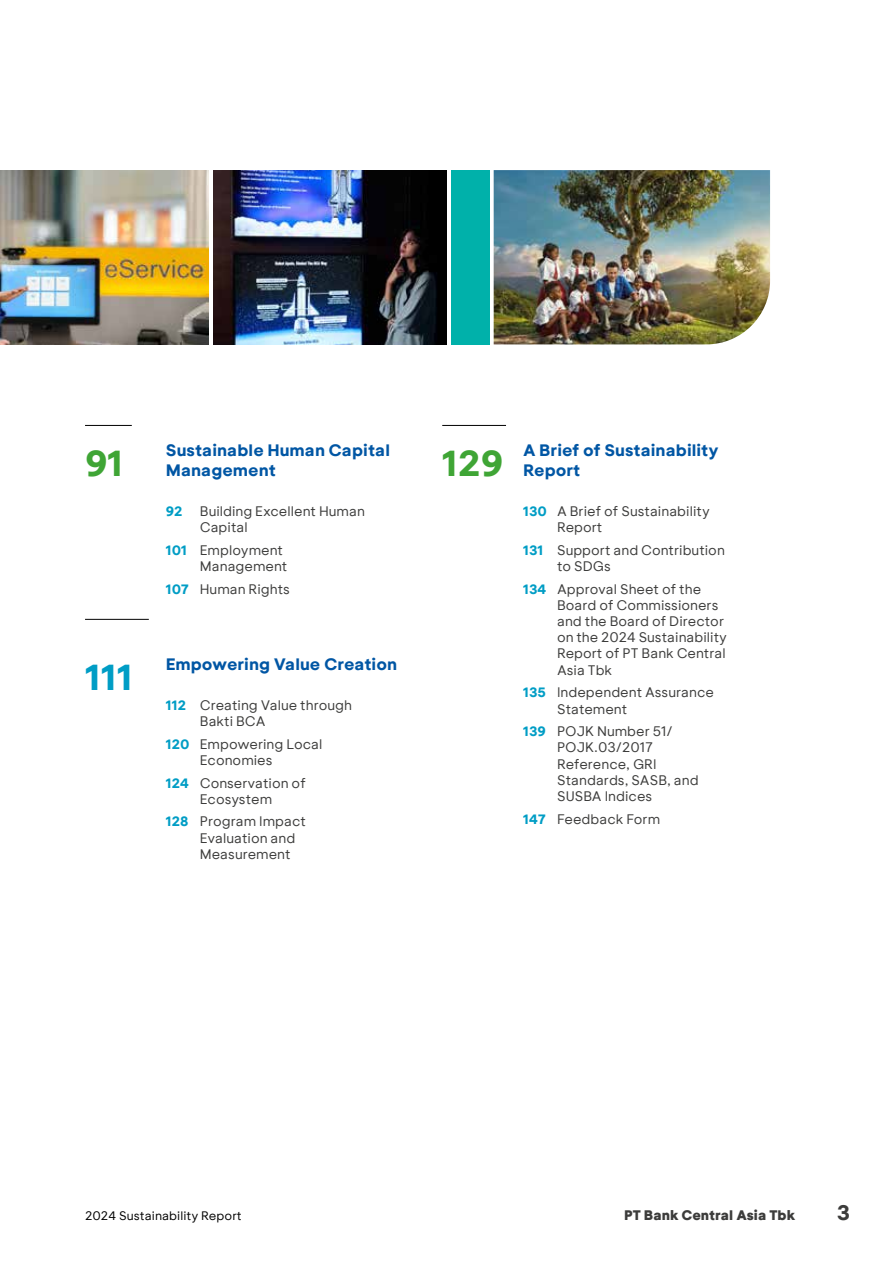
<style>
.page{position:relative;width:893px;height:1263px;background:#fff}
.page>*{position:absolute;margin:0;border:0;box-sizing:border-box;transform-origin:0 0}
.t1{font:700 36px "BCA Sans";color:#3fa535}
.t2{font:700 36px "BCA Sans";color:#009dc5}
.t3{font:700 21px "BCA Sans";color:#3c3c3b}
.t4{font:700 16.5px/19.8px "BCA Sans";color:#0056a4}
.t5{font:13.5px/16.2px "BCA Sans";color:#3c3c3b}
.t6{font:800 13.5px "BCA Sans";color:#3c3c3b}
.t7{font:700 13.5px "BCA Sans";color:#009dc5}
.t8{font:12px "BCA Sans";color:#000}
.s1{font-weight:700;color:#009dc5}
</style>
<div class="page">
<hr style="left:85px;top:425px;width:47px;height:1px;background:#000">
<hr style="left:85px;top:619px;width:64px;height:1px;background:#000">
<hr style="left:442px;top:425px;width:64px;height:1px;background:#000">
<img style="left:0;top:170px;width:209px;height:174px">
<img style="left:213px;top:170px;width:234px;height:174px">
<div style="left:451px;top:170px;width:38px;height:174px;background:#00b1aa"></div>
<img style="left:494px;top:170px;width:276px;height:174px">
<h1 class="t1" style="left:85px;top:440px;width:40px">91</h1>
<h1 class="t2" style="left:85px;top:654px;width:50px">111</h1>
<p class="t4" style="left:166px;top:440px;width:226px">Sustainable Human Capital<br>Management</p>
<p class="t7" style="left:166px;top:502px;width:18px">92</p>
<p class="t5" style="left:200px;top:503px;width:167px">Building Excellent Human<br>Capital</p>
<p class="t5" style="left:200px;top:541px;width:89px;text-indent:-34px"><span class="s1">101</span> Employment<br>Management</p>
<p class="t5" style="left:166px;top:580px;width:126px"><span class="s1">107</span> Human Rights</p>
<p class="t4" style="left:166px;top:654px;width:233px">Empowering Value Creation</p>
<p class="t5" style="left:200px;top:697px;width:154px;text-indent:-34px"><span class="s1">112</span> Creating Value through<br>Bakti BCA</p>
<p class="t5" style="left:200px;top:735px;width:124px;text-indent:-34px"><span class="s1">120</span> Empowering Local<br>Economies</p>
<p class="t5" style="left:166px;top:774px;width:141px;text-align:center"><span class="s1">124</span> Conservation of<br>Ecosystem</p>
<p class="t5" style="left:200px;top:813px;width:108px;text-indent:-34px"><span class="s1">128</span> Program Impact<br>Evaluation and<br>Measurement</p>
<h1 class="t1" style="left:442px;top:440px;width:63px">129</h1>
<p class="t4" style="left:523px;top:440px;width:197px">A Brief of Sustainability<br>Report</p>
<p class="t5" style="left:557px;top:503px;width:154px;text-indent:-34px"><span class="s1">130</span> A Brief of Sustainability<br>Report</p>
<p class="t5" style="left:557px;top:541px;width:169px;text-indent:-34px"><span class="s1">131</span> Support and Contribution to SDGs</p>
<p class="t5" style="left:557px;top:580px;width:172px;text-indent:-34px"><span class="s1">134</span> Approval Sheet of the<br>Board of Commissioners and the Board of Director on the 2024 Sustainability<br>Report of PT Bank Central<br>Asia Tbk</p>
<p class="t5" style="left:557px;top:684px;width:158px;text-indent:-34px"><span class="s1">135</span> Independent Assurance<br>Statement</p>
<p class="t5" style="left:557px;top:723px;width:143px;text-indent:-34px"><span class="s1">139</span> POJK Number 51/<br>POJK.03/2017<br>Reference, GRI<br>Standards, SASB, and<br>SUSBA Indices</p>
<p class="t5" style="left:523px;top:810px;width:139px"><span class="s1">147</span> Feedback Form</p>
<p class="t8" style="left:85px;top:1209px;width:158px">2024 Sustainability Report</p>
<p class="t6" style="left:624px;top:1207px;width:173px">PT Bank Central Asia Tbk</p>
<h2 class="t3" style="left:837px;top:1200px;width:15px">3</h2>
</div>
